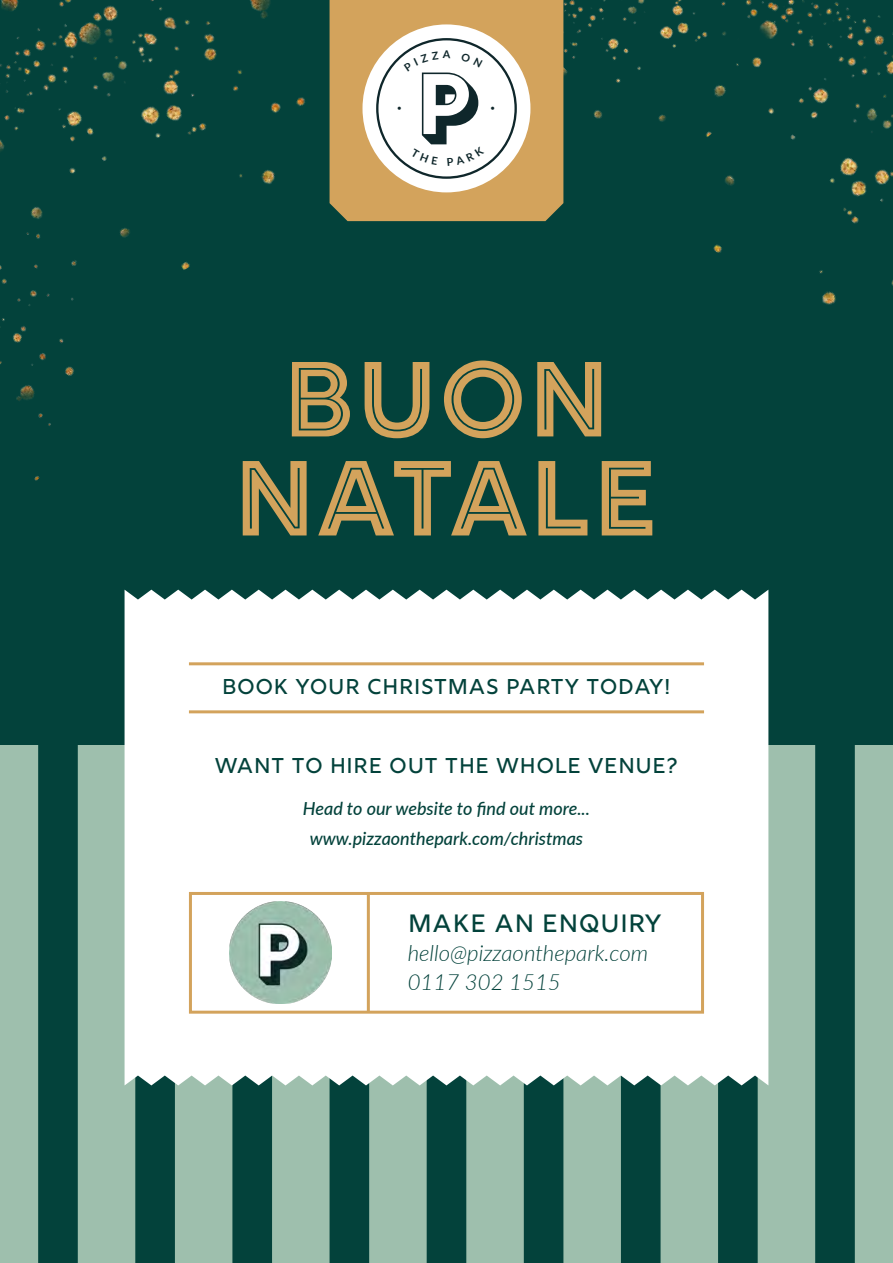
<style>
.page{position:relative;width:893px;height:1263px;background:#03423b}
.page>*{position:absolute;margin:0;border:0;box-sizing:border-box;transform-origin:0 0}
.t1{font:118.05px/99px "Rig Bold Inline Solo";color:#d3a35c;text-align:center}
.t2{font:25.05px "Rig Medium Face";color:#03423b}
.t3{font:italic 300 22.2px/29px "Lato";color:#03423b}
.t4{font:21.45px "Rig Medium Face";color:#03423b}
.t5{font:italic 500 18px/30px "Lato";color:#03423b;text-align:center}
.t6{font:italic 600 7.65px "Lato";color:#0f272b}
</style>
<div class="page">
<svg style="left:0;top:746px;width:893px;height:517px;fill:#9ebfad"></svg>
<img style="left:0;top:0;width:389px;height:270px">
<img style="left:505px;top:0;width:388px;height:305px">
<img style="left:0;top:200px;width:159px;height:281px">
<div style="left:330px;top:0;width:233px;height:221px;background:#d3a35c"></div>
<div style="left:362px;top:24px;width:168px;height:168px;background:#fff;border-radius:50%"></div>
<div style="left:125px;top:590px;width:643px;height:495px;background:#fff"></div>
<div style="left:189px;top:892px;width:515px;height:122px;border:3px solid #d3a35c"></div>
<hr style="left:367px;top:893px;width:3px;height:120px;background:#d3a35c">
<img style="left:230px;top:902px;width:102px;height:102px">
<hr style="left:189px;top:710px;width:515px;height:3px;background:#d3a35c">
<hr style="left:189px;top:662px;width:515px;height:3px;background:#d3a35c">
<svg style="left:404px;top:50px;width:80px;height:116px"></svg>
<p class="t6" style="left:397px;top:103px;width:6px">•</p>
<p class="t6" style="left:491px;top:103px;width:6px">•</p>
<h1 class="t1" style="left:233px;top:360px;width:429px">BUON<br>NATALE</h1>
<p class="t4" style="left:222px;top:674px;width:451px">BOOK YOUR CHRISTMAS PARTY TODAY!</p>
<p class="t4" style="left:214px;top:752px;width:465px">WANT TO HIRE OUT THE WHOLE VENUE?</p>
<p class="t5" style="left:303px;top:792px;width:289px">Head to our website to find out more... www.pizzaonthepark.com/christmas</p>
<h2 class="t2" style="left:408px;top:908px;width:256px">MAKE AN ENQUIRY</h2>
<p class="t3" style="left:408px;top:938px;width:242px">hello@pizzaonthepark.com<br>0117 302 1515</p>
</div>
